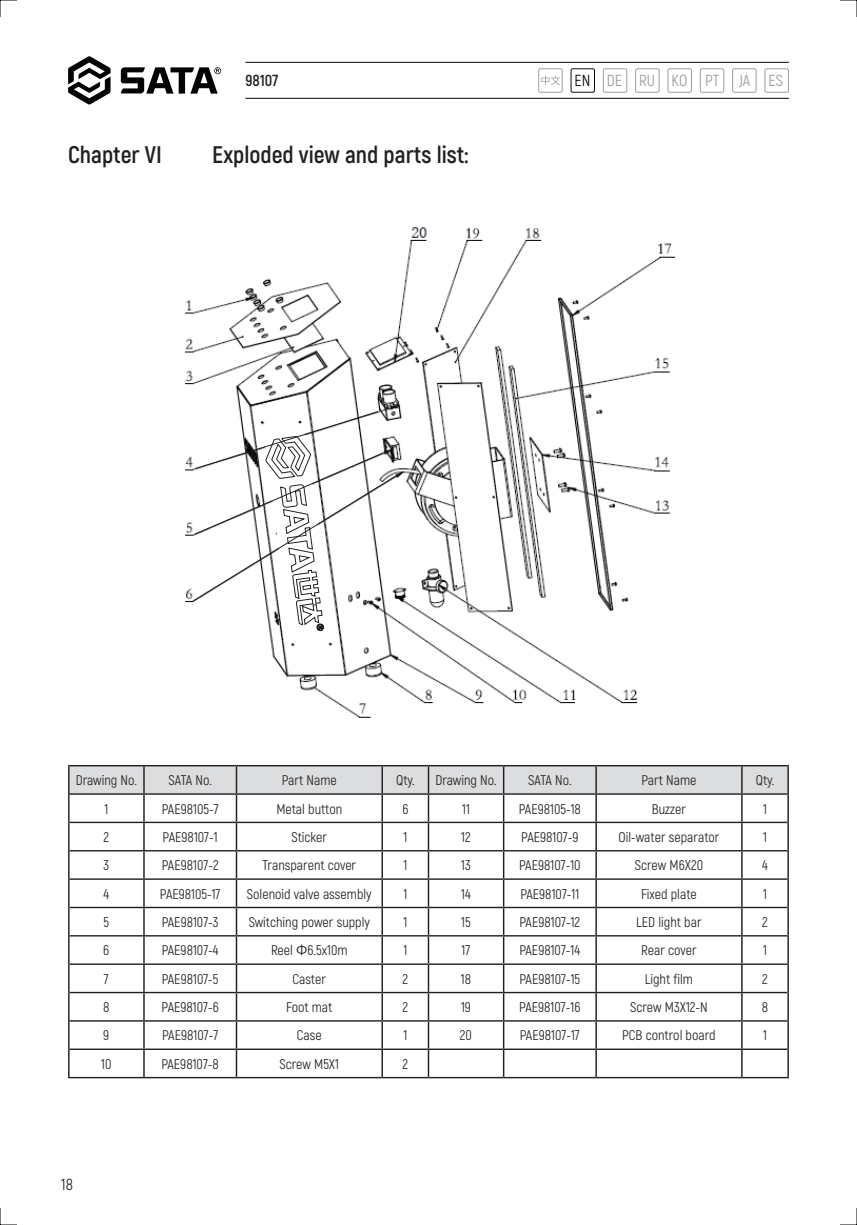
<style>
.page{position:relative;width:857px;height:1225px;background:#fff}
.page>*{position:absolute;margin:0;border:0;box-sizing:border-box;transform-origin:0 0}
.t1{font:700 24px "Akrobat";color:#231f20}
.t2{font:16px "Akrobat";color:#979b9e}
.t3{font:700 16px "Akrobat";color:#231f20}
.t4{font:16px "Akrobat";color:#231f20}
.t5{font:14px "Akrobat";color:#231f20}
.s1{color:#030303}
.s2{font-family:"Source Han Sans CN"}
</style>
<div class="page">
<svg style="left:68px;top:56px;width:42px;height:49px"></svg>
<svg style="left:121px;top:67px;width:100px;height:27px"></svg>
<hr style="left:245px;top:62px;width:543px;height:1px;background:#030303">
<hr style="left:245px;top:98px;width:543px;height:1px;background:#030303">
<svg style="left:764px;top:68px;width:24px;height:25px"></svg>
<svg style="left:699px;top:68px;width:24px;height:25px"></svg>
<svg style="left:635px;top:68px;width:24px;height:25px"></svg>
<svg style="left:570px;top:68px;width:24px;height:25px"></svg>
<svg style="left:732px;top:68px;width:24px;height:25px"></svg>
<svg style="left:667px;top:68px;width:24px;height:25px"></svg>
<svg style="left:602px;top:68px;width:25px;height:25px"></svg>
<svg style="left:538px;top:68px;width:24px;height:25px"></svg>
<hr style="left:68px;top:1077px;width:76px;height:1px;background:#231f20">
<hr style="left:144px;top:1077px;width:92px;height:1px;background:#231f20">
<hr style="left:236px;top:1077px;width:146px;height:1px;background:#231f20">
<hr style="left:382px;top:1077px;width:46px;height:1px;background:#231f20">
<hr style="left:428px;top:1077px;width:75px;height:1px;background:#231f20">
<hr style="left:503px;top:1077px;width:93px;height:1px;background:#231f20">
<hr style="left:596px;top:1077px;width:145px;height:1px;background:#231f20">
<hr style="left:741px;top:1077px;width:47px;height:1px;background:#231f20">
<svg style="left:68px;top:765px;width:720px;height:312px"></svg>
<img style="left:185px;top:227px;width:491px;height:491px">
<svg style="left:192px;top:410px;width:209px;height:237px"></svg>
<svg style="left:0;top:0;width:17px;height:17px"></svg>
<svg style="left:0;top:1208px;width:17px;height:17px"></svg>
<svg style="left:840px;top:0;width:17px;height:17px"></svg>
<svg style="left:840px;top:1208px;width:17px;height:17px"></svg>
<p class="t3" style="left:245px;top:71px;width:34px">98107</p>
<p class="t2" style="left:574px;top:71px;width:210px"><span class="s1">EN</span> DE RU KO PT JA ES</p>
<h1 class="t1" style="left:68px;top:140px;width:95px">Chapter VI</h1>
<h1 class="t1" style="left:212px;top:140px;width:258px">Exploded view and parts list:</h1>
<p class="t5" style="left:76px;top:772px;width:63px">Drawing No.</p>
<p class="t5" style="left:168px;top:772px;width:45px">SATA No.</p>
<p class="t5" style="left:282px;top:772px;width:56px">Part Name</p>
<p class="t5" style="left:396px;top:772px;width:20px">Qty.</p>
<p class="t5" style="left:435px;top:772px;width:63px">Drawing No.</p>
<p class="t5" style="left:527px;top:772px;width:45px">SATA No.</p>
<p class="t5" style="left:641px;top:772px;width:56px">Part Name</p>
<p class="t5" style="left:755px;top:772px;width:20px">Qty.</p>
<p class="t5" style="left:104px;top:800px;width:5px">1</p>
<p class="t5" style="left:162px;top:800px;width:58px">PAE98105-7</p>
<p class="t5" style="left:276px;top:800px;width:67px">Metal button</p>
<p class="t5" style="left:402px;top:800px;width:8px">6</p>
<p class="t5" style="left:462px;top:800px;width:9px">11</p>
<p class="t5" style="left:518px;top:800px;width:64px">PAE98105-18</p>
<p class="t5" style="left:651px;top:800px;width:36px">Buzzer</p>
<p class="t5" style="left:762px;top:800px;width:5px">1</p>
<p class="t5" style="left:103px;top:828px;width:7px">2</p>
<p class="t5" style="left:162px;top:828px;width:57px">PAE98107-1</p>
<p class="t5" style="left:291px;top:828px;width:37px">Sticker</p>
<p class="t5" style="left:403px;top:828px;width:5px">1</p>
<p class="t5" style="left:461px;top:828px;width:11px">12</p>
<p class="t5" style="left:521px;top:828px;width:59px">PAE98107-9</p>
<p class="t5" style="left:618px;top:828px;width:103px">Oil-water separator</p>
<p class="t5" style="left:762px;top:828px;width:5px">1</p>
<p class="t5" style="left:103px;top:857px;width:7px">3</p>
<p class="t5" style="left:162px;top:857px;width:58px">PAE98107-2</p>
<p class="t5" style="left:262px;top:857px;width:95px">Transparent cover</p>
<p class="t5" style="left:403px;top:857px;width:5px">1</p>
<p class="t5" style="left:461px;top:857px;width:11px">13</p>
<p class="t5" style="left:519px;top:857px;width:63px">PAE98107-10</p>
<p class="t5" style="left:634px;top:857px;width:70px">Screw M6X20</p>
<p class="t5" style="left:761px;top:857px;width:7px">4</p>
<p class="t5" style="left:103px;top:885px;width:7px">4</p>
<p class="t5" style="left:160px;top:885px;width:62px">PAE98105-17</p>
<p class="t5" style="left:247px;top:885px;width:126px">Solenoid valve assembly</p>
<p class="t5" style="left:403px;top:885px;width:5px">1</p>
<p class="t5" style="left:461px;top:885px;width:11px">14</p>
<p class="t5" style="left:520px;top:885px;width:60px">PAE98107-11</p>
<p class="t5" style="left:640px;top:885px;width:57px">Fixed plate</p>
<p class="t5" style="left:762px;top:885px;width:5px">1</p>
<p class="t5" style="left:103px;top:913px;width:7px">5</p>
<p class="t5" style="left:162px;top:913px;width:58px">PAE98107-3</p>
<p class="t5" style="left:248px;top:913px;width:123px">Switching power supply</p>
<p class="t5" style="left:403px;top:913px;width:5px">1</p>
<p class="t5" style="left:461px;top:913px;width:11px">15</p>
<p class="t5" style="left:519px;top:913px;width:62px">PAE98107-12</p>
<p class="t5" style="left:636px;top:913px;width:67px">LED light bar</p>
<p class="t5" style="left:761px;top:913px;width:7px">2</p>
<p class="t5" style="left:103px;top:942px;width:8px">6</p>
<p class="t5" style="left:162px;top:942px;width:58px">PAE98107-4</p>
<p class="t5" style="left:271px;top:942px;width:78px">Reel <span class="s2">Ф</span>6.5x10m</p>
<p class="t5" style="left:403px;top:942px;width:5px">1</p>
<p class="t5" style="left:461px;top:942px;width:10px">17</p>
<p class="t5" style="left:519px;top:942px;width:62px">PAE98107-14</p>
<p class="t5" style="left:641px;top:942px;width:57px">Rear cover</p>
<p class="t5" style="left:762px;top:942px;width:5px">1</p>
<p class="t5" style="left:104px;top:970px;width:6px">7</p>
<p class="t5" style="left:162px;top:970px;width:58px">PAE98107-5</p>
<p class="t5" style="left:292px;top:970px;width:35px">Caster</p>
<p class="t5" style="left:402px;top:970px;width:7px">2</p>
<p class="t5" style="left:460px;top:970px;width:12px">18</p>
<p class="t5" style="left:519px;top:970px;width:62px">PAE98107-15</p>
<p class="t5" style="left:644px;top:970px;width:50px">Light film</p>
<p class="t5" style="left:761px;top:970px;width:7px">2</p>
<p class="t5" style="left:103px;top:998px;width:8px">8</p>
<p class="t5" style="left:161px;top:998px;width:59px">PAE98107-6</p>
<p class="t5" style="left:286px;top:998px;width:47px">Foot mat</p>
<p class="t5" style="left:402px;top:998px;width:7px">2</p>
<p class="t5" style="left:461px;top:998px;width:11px">19</p>
<p class="t5" style="left:519px;top:998px;width:63px">PAE98107-16</p>
<p class="t5" style="left:629px;top:998px;width:79px">Screw M3X12-N</p>
<p class="t5" style="left:761px;top:998px;width:8px">8</p>
<p class="t5" style="left:103px;top:1027px;width:8px">9</p>
<p class="t5" style="left:162px;top:1027px;width:58px">PAE98107-7</p>
<p class="t5" style="left:297px;top:1027px;width:26px">Case</p>
<p class="t5" style="left:403px;top:1027px;width:5px">1</p>
<p class="t5" style="left:459px;top:1027px;width:14px">20</p>
<p class="t5" style="left:519px;top:1027px;width:62px">PAE98107-17</p>
<p class="t5" style="left:621px;top:1027px;width:95px">PCB control board</p>
<p class="t5" style="left:762px;top:1027px;width:5px">1</p>
<p class="t5" style="left:101px;top:1055px;width:12px">10</p>
<p class="t5" style="left:161px;top:1055px;width:59px">PAE98107-8</p>
<p class="t5" style="left:279px;top:1055px;width:61px">Screw M5X1</p>
<p class="t5" style="left:402px;top:1055px;width:7px">2</p>
<p class="t4" style="left:61px;top:1175px;width:13px">18</p>
</div>
